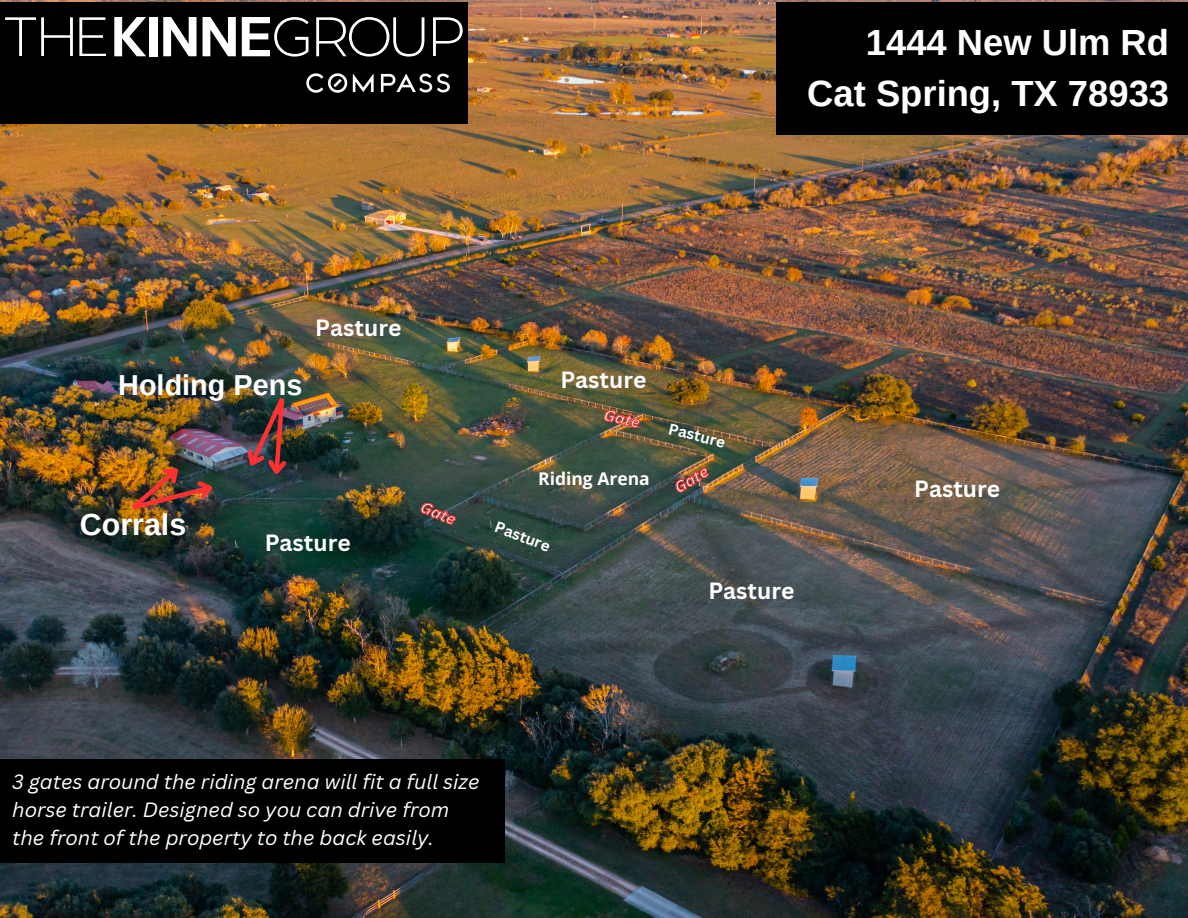
<style>
.page{position:relative;width:1188px;height:918px;background:#fff}
.page>*{position:absolute;margin:0;border:0;box-sizing:border-box;transform-origin:0 0}
.t1{font:700 36.3px "Arimo";color:#fff}
.t2{font:700 30.3px "Arimo";color:#fff}
.t3{font:700 28.8px "Arimo";color:#fff}
.t4{font:700 22.8px "Canva Sans";color:#fff}
.t5{font:italic 20.1px/28.2px "Canva Sans";color:#fff}
.t6{font:700 17.55px "Open Sans";color:#fff}
.t7{font:700 15.3px "Canva Sans";color:#fff}
.t8{font:italic 700 15.3px "Canva Sans";color:#fff}
</style>
<div class="page">
<img style="left:0;top:0;width:1188px;height:918px">
<div style="left:776px;top:3px;width:412px;height:132px;background:#000"></div>
<div style="left:0;top:3px;width:468px;height:121px;background:#000"></div>
<img style="left:306px;top:73px;width:144px;height:20px">
<svg style="left:5px;top:17px;width:68px;height:39px"></svg>
<svg style="left:79px;top:17px;width:27px;height:39px"></svg>
<svg style="left:114px;top:17px;width:32px;height:39px"></svg>
<div style="left:149px;top:17px;width:8px;height:39px;background:#fff"></div>
<svg style="left:163px;top:17px;width:34px;height:39px"></svg>
<svg style="left:203px;top:17px;width:33px;height:39px"></svg>
<svg style="left:242px;top:17px;width:67px;height:40px"></svg>
<svg style="left:316px;top:17px;width:108px;height:40px"></svg>
<svg style="left:433px;top:17px;width:30px;height:39px"></svg>
<img style="left:237px;top:393px;width:54px;height:87px">
<img style="left:127px;top:456px;width:93px;height:58px">
<svg style="left:418px;top:501px;width:40px;height:28px"></svg>
<svg style="left:673px;top:464px;width:39px;height:33px"></svg>
<svg style="left:602px;top:408px;width:40px;height:24px"></svg>
<div style="left:0;top:759px;width:504px;height:104px;background:#000"></div>
<p class="t1" style="left:866px;top:23px;width:305px">1444 New Ulm Rd</p>
<p class="t1" style="left:807px;top:73px;width:363px">Cat Spring, TX 78933</p>
<p class="t3" style="left:118px;top:369px;width:186px">Holding Pens</p>
<p class="t4" style="left:315px;top:312px;width:88px">Pasture</p>
<p class="t2" style="left:80px;top:507px;width:108px">Corrals</p>
<p class="t4" style="left:265px;top:527px;width:88px">Pasture</p>
<p class="t8" style="left:425px;top:496px;width:38px;rotate:22deg">Gate</p>
<p class="t4" style="left:560px;top:363px;width:88px">Pasture</p>
<p class="t8" style="left:607px;top:404px;width:38px;rotate:13deg">Gate</p>
<p class="t6" style="left:538px;top:466px;width:113px">Riding Arena</p>
<p class="t7" style="left:500px;top:516px;width:59px;rotate:21deg">Pasture</p>
<p class="t7" style="left:672px;top:418px;width:59px;rotate:14deg">Pasture</p>
<p class="t8" style="left:670px;top:480px;width:38px;rotate:-31deg">Gate</p>
<p class="t4" style="left:708px;top:575px;width:88px">Pasture</p>
<p class="t5" style="left:12px;top:767px;width:469px">3 gates around the riding arena will fit a full size horse trailer. Designed so you can drive from the front of the property to the back easily.</p>
<p class="t4" style="left:914px;top:472px;width:88px">Pasture</p>
</div>
